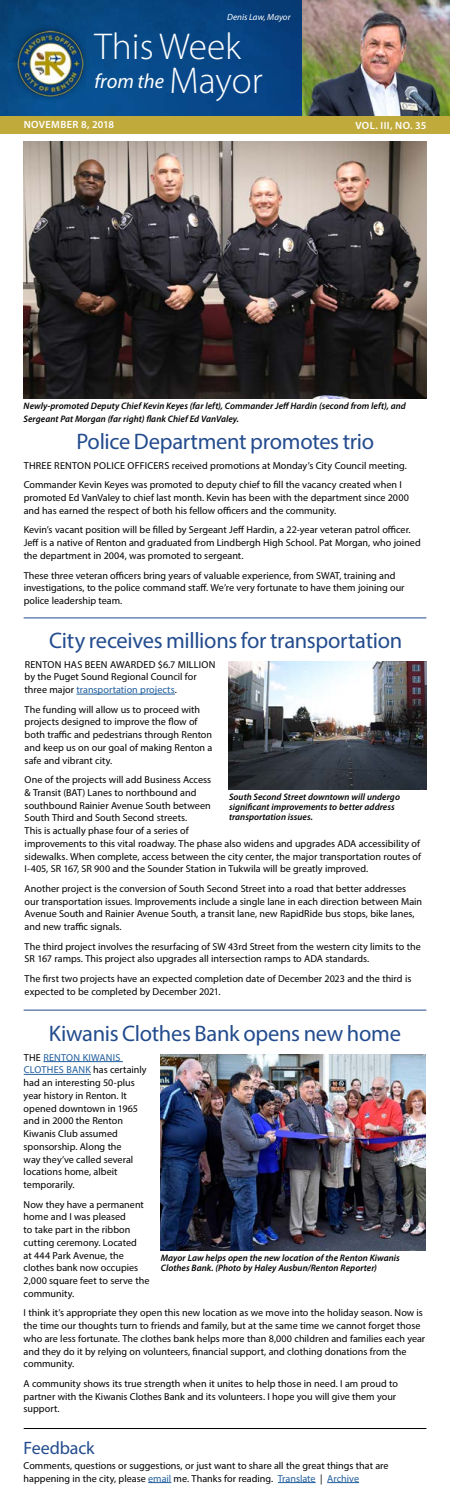
<style>
.page{position:relative;width:450px;height:1491px;background:#fff}
.page>*{position:absolute;margin:0;border:0;box-sizing:border-box;transform-origin:0 0}
.t1{font:300 37.5px "Myriad Pro";color:#fff}
.t2{font:22.5px "Myriad Pro";letter-spacing:-.015em;color:#234c8e}
.t3{font:italic 20.48px "Myriad Pro";color:#fff}
.t4{font:18px "Myriad Pro";letter-spacing:-.01em;color:#234c8e}
.t5{font:600 10.5px "Myriad Pro";letter-spacing:.035em;color:#fff}
.t6{font:10.12px/12.8px "Myriad Pro";color:#000}
.t7{font:italic 600 9.38px/9.9px "Myriad Pro";letter-spacing:.005em;color:#000}
.t8{font:italic 9px "Myriad Pro";color:#fff}
.s1{font-weight:300;font-style:normal;font-size:37.5px}
.s2{color:#215e9e}
</style>
<div class="page">
<div style="left:0;top:115px;width:450px;height:19px;background:#c0aa3c"></div>
<img style="left:0;top:0;width:302px;height:115px">
<img style="left:302px;top:0;width:148px;height:115px">
<div style="left:10px;top:23px;width:81px;height:81px;background:#000;opacity:.4"></div>
<img style="left:16px;top:29px;width:69px;height:69px">
<svg style="left:148px;top:1482px;width:23px;height:1px"></svg>
<hr style="left:278px;top:1482px;width:38px;height:1px;background:#215e9e">
<hr style="left:327px;top:1482px;width:32px;height:1px;background:#215e9e">
<hr style="left:24px;top:1428px;width:402px;height:1px;background:#000">
<hr style="left:24px;top:1010px;width:402px;height:1px;background:#234c8e">
<hr style="left:43px;top:1061px;width:80px;height:1px;background:#215e9e">
<hr style="left:24px;top:1074px;width:67px;height:1px;background:#215e9e">
<img style="left:160px;top:1054px;width:266px;height:196px">
<img style="left:24px;top:141px;width:403px;height:257px">
<hr style="left:24px;top:617px;width:402px;height:1px;background:#234c8e">
<hr style="left:76px;top:694px;width:99px;height:1px;background:#215e9e">
<img style="left:229px;top:661px;width:198px;height:128px">
<p class="t8" style="left:227px;top:12px;width:65px">Denis Law, Mayor</p>
<h1 class="t1" style="left:95px;top:23px;width:148px">This Week</h1>
<h3 class="t3" style="left:95px;top:69px;width:170px">from the <span class="s1">Mayor</span></h3>
<p class="t5" style="left:24px;top:118px;width:92px">NOVEMBER 8, 2018</p>
<p class="t5" style="left:355px;top:119px;width:72px">VOL. III, NO. 35</p>
<p class="t7" style="left:24px;top:399px;width:384px;line-height:12.8px">Newly-promoted Deputy Chief Kevin Keyes (far left), Commander Jeff Hardin (second from left), and<br>Sergeant Pat Morgan (far right) flank Chief Ed VanValey.</p>
<h2 class="t2" style="left:76px;top:427px;width:299px">Police Department promotes trio</h2>
<p class="t6" style="left:24px;top:455px;width:385px;line-height:19.5px">THREE RENTON POLICE OFFICERS received promotions at Monday’s City Council meeting.<br>Commander Kevin Keyes was promoted to deputy chief to fill the vacancy created when I</p>
<p class="t6" style="left:24px;top:491px;width:387px">promoted Ed VanValey to chief last month. Kevin has been with the department since 2000 and has earned the respect of both his fellow officers and the community.</p>
<p class="t6" style="left:24px;top:523px;width:399px">Kevin’s vacant position will be filled by Sergeant Jeff Hardin, a 22-year veteran patrol officer.<br>Jeff is a native of Renton and graduated from Lindbergh High School. Pat Morgan, who joined the department in 2004, was promoted to sergeant.</p>
<p class="t6" style="left:24px;top:568px;width:382px">These three veteran officers bring years of valuable experience, from SWAT, training and investigations, to the police command staff. We’re very fortunate to have them joining our police leadership team.</p>
<h2 class="t2" style="left:49px;top:626px;width:355px">City receives millions for transportation</h2>
<p class="t6" style="left:25px;top:657px;width:192px">RENTON HAS BEEN AWARDED $6.7 MILLION by the Puget Sound Regional Council for three major <span class="s2">transportation projects</span>.</p>
<p class="t6" style="left:25px;top:702px;width:189px">The funding will allow us to proceed with projects designed to improve the flow of both traffic and pedestrians through Renton and keep us on our goal of making Renton a safe and vibrant city.</p>
<p class="t6" style="left:25px;top:773px;width:398px">One of the projects will add Business Access<br>&amp; Transit (BAT) Lanes to northbound and<br>southbound Rainier Avenue South between<br>South Third and South Second streets.<br>This is actually phase four of a series of<br>improvements to this vital roadway. The phase also widens and upgrades ADA accessibility of sidewalks. When complete, access between the city center, the major transportation routes of I-405, SR 167, SR 900 and the Sounder Station in Tukwila will be greatly improved.</p>
<p class="t6" style="left:25px;top:882px;width:399px">Another project is the conversion of South Second Street into a road that better addresses our transportation issues. Improvements include a single lane in each direction between Main Avenue South and Rainier Avenue South, a transit lane, new RapidRide bus stops, bike lanes, and new traffic signals.</p>
<p class="t6" style="left:25px;top:939px;width:398px">The third project involves the resurfacing of SW 43rd Street from the western city limits to the<br>SR 167 ramps. This project also upgrades all intersection ramps to ADA standards.</p>
<p class="t6" style="left:25px;top:972px;width:388px">The first two projects have an expected completion date of December 2023 and the third is expected to be completed by December 2021.</p>
<p class="t7" style="left:229px;top:792px;width:172px">South Second Street downtown will undergo significant improvements to better address transportation issues.</p>
<h2 class="t2" style="left:49px;top:1019px;width:354px">Kiwanis Clothes Bank opens new home</h2>
<p class="t6" style="left:24px;top:1050px;width:125px">THE <span class="s2">RENTON KIWANIS<br>CLOTHES BANK</span> has certainly had an interesting 50-plus year history in Renton. It opened downtown in 1965 and in 2000 the Renton<br>Kiwanis Club assumed sponsorship. Along the<br>way they’ve called several locations home, albeit temporarily.</p>
<p class="t6" style="left:24px;top:1197px;width:127px">Now they have a permanent home and I was pleased<br>to take part in the ribbon cutting ceremony. Located<br>at 444 Park Avenue, the clothes bank now occupies<br>2,000 square feet to serve the community.</p>
<p class="t6" style="left:24px;top:1306px;width:403px">I think it’s appropriate they open this new location as we move into the holiday season. Now is the time our thoughts turn to friends and family, but at the same time we cannot forget those who are less fortunate. The clothes bank helps more than 8,000 children and families each year and they do it by relying on volunteers, financial support, and clothing donations from the community.</p>
<p class="t6" style="left:24px;top:1376px;width:376px">A community shows its true strength when it unites to help those in need. I am proud to partner with the Kiwanis Clothes Bank and its volunteers. I hope you will give them your support.</p>
<p class="t7" style="left:161px;top:1252px;width:241px">Mayor Law helps open the new location of the Renton Kiwanis<br>Clothes Bank. (Photo by Haley Ausbun/Renton Reporter)</p>
<h3 class="t4" style="left:24px;top:1437px;width:73px">Feedback</h3>
<p class="t6" style="left:24px;top:1458px;width:366px">Comments, questions or suggestions, or just want to share all the great things that are happening in the city, please <span class="s2">email</span> me. Thanks for reading. <span class="s2">Translate</span> | <span class="s2">Archive</span></p>
</div>
